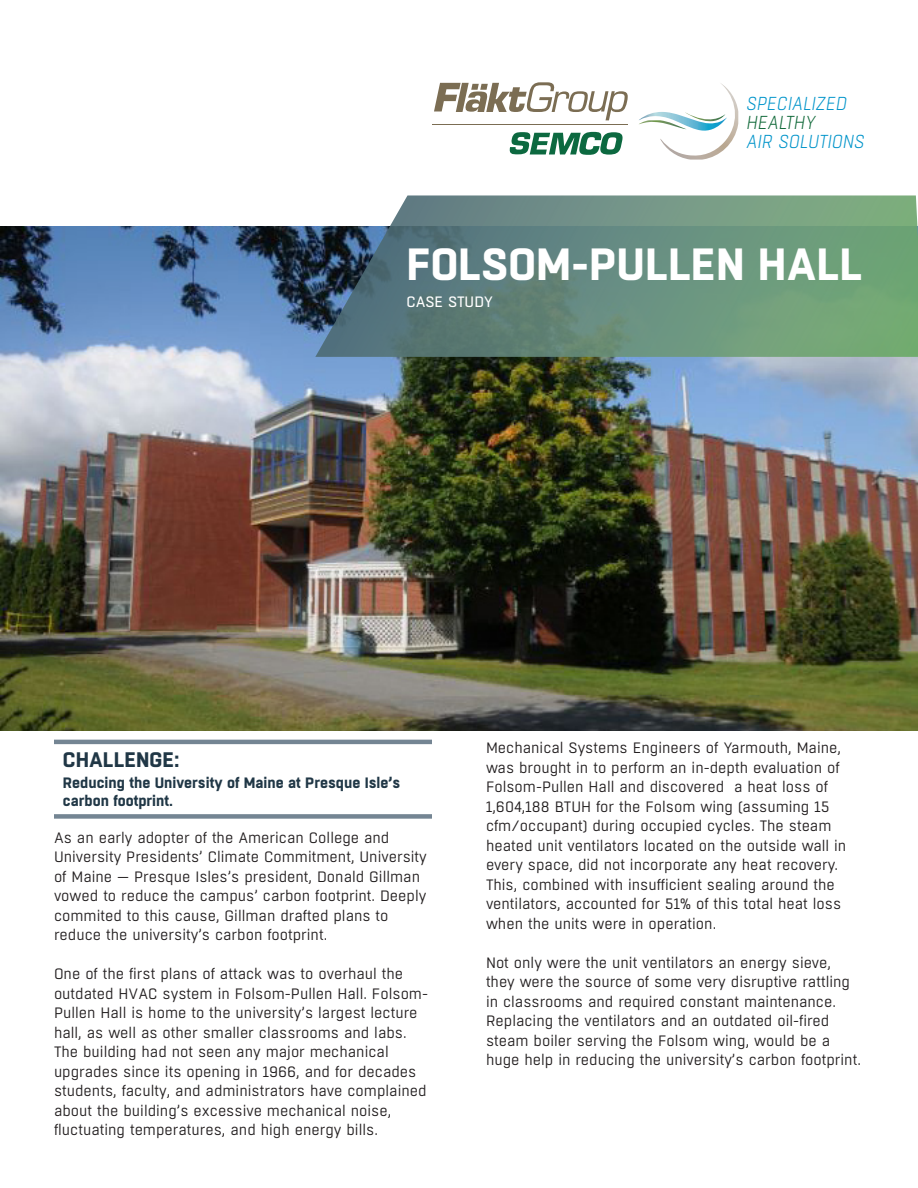
<style>
.page{position:relative;width:918px;height:1188px;background:#fff}
.page>*{position:absolute;margin:0;border:0;box-sizing:border-box;transform-origin:0 0}
.t1{font:700 45px "Boxed";color:#fff}
.Body_-_1_Column_-_Ju{font:700 21px "Boxed";color:#203746}
.t2{font:italic 300 18.75px/18.8px "Boxed";color:#0094ca}
.Body_-_1_Column_-_Ju-2{font:15px/19.5px "Boxed";color:#231f20}
.Body_-_1_Column_-_Ju-3{font:700 15px/18px "Boxed";color:#203746}
.t3{font:15px "Boxed";letter-spacing:-.005em;color:#fff}
.s1{color:#0f6838}
</style>
<div class="page">
<img style="left:660px;top:83px;width:79px;height:77px">
<img style="left:639px;top:112px;width:88px;height:20px">
<img style="left:639px;top:120px;width:46px;height:9px">
<img style="left:685px;top:112px;width:40px;height:17px">
<hr style="left:432px;top:124px;width:196px;height:1px;background:#7b6d53">
<svg style="left:434px;top:82px;width:194px;height:38px"></svg>
<svg style="left:509px;top:132px;width:114px;height:23px"></svg>
<img style="left:0;top:227px;width:918px;height:503px">
<svg style="left:315px;top:195px;width:603px;height:162px;background:#698e7f"></svg>
<hr style="left:54px;top:740px;width:378px;height:4px;background:#748593">
<div style="left:54px;top:814px;width:378px;height:5px;background:#748593"></div>
<p class="t2" style="left:746px;top:95px;width:119px">SPECIALIZED<br><span class="s1">HEALTHY<br></span>AIR SOLUTIONS</p>
<p class="t1" style="left:407px;top:234px;width:457px">FOLSOM-PULLEN HALL</p>
<p class="t3" style="left:407px;top:292px;width:88px">CASE STUDY</p>
<p class="Body_-_1_Column_-_Ju" style="left:63px;top:746px;width:118px">CHALLENGE:</p>
<p class="Body_-_1_Column_-_Ju-3" style="left:63px;top:774px;width:339px">Reducing the University of Maine at Presque Isle’s carbon footprint.</p>
<p class="Body_-_1_Column_-_Ju-2" style="left:54px;top:828px;width:374px">As an early adopter of the American College and University Presidents’ Climate Commitment, University of Maine — Presque Isles’s president, Donald Gillman vowed to reduce the campus’ carbon footprint. Deeply commited to this cause, Gillman drafted plans to reduce the university’s carbon footprint.</p>
<p class="Body_-_1_Column_-_Ju-2" style="left:54px;top:964px;width:376px">One of the first plans of attack was to overhaul the outdated HVAC system in Folsom-Pullen Hall. Folsom-Pullen Hall is home to the university’s largest lecture hall, as well as other smaller classrooms and labs.<br>The building had not seen any major mechanical upgrades since its opening in 1966, and for decades students, faculty, and administrators have complained about the building’s excessive mechanical noise, fluctuating temperatures, and high energy bills.</p>
<p class="Body_-_1_Column_-_Ju-2" style="left:486px;top:738px;width:362px">Mechanical Systems Engineers of Yarmouth, Maine, was brought in to perform an in-depth evaluation of Folsom-Pullen Hall and discovered a heat loss of 1,604,188 BTUH for the Folsom wing (assuming 15 cfm/occupant) during occupied cycles. The steam heated unit ventilators located on the outside wall in every space, did not incorporate any heat recovery.<br>This, combined with insufficient sealing around the ventilators, accounted for 51% of this total heat loss when the units were in operation.</p>
<p class="Body_-_1_Column_-_Ju-2" style="left:486px;top:953px;width:376px">Not only were the unit ventilators an energy sieve, they were the source of some very disruptive rattling in classrooms and required constant maintenance.<br>Replacing the ventilators and an outdated oil-fired steam boiler serving the Folsom wing, would be a huge help in reducing the university’s carbon footprint.</p>
</div>
